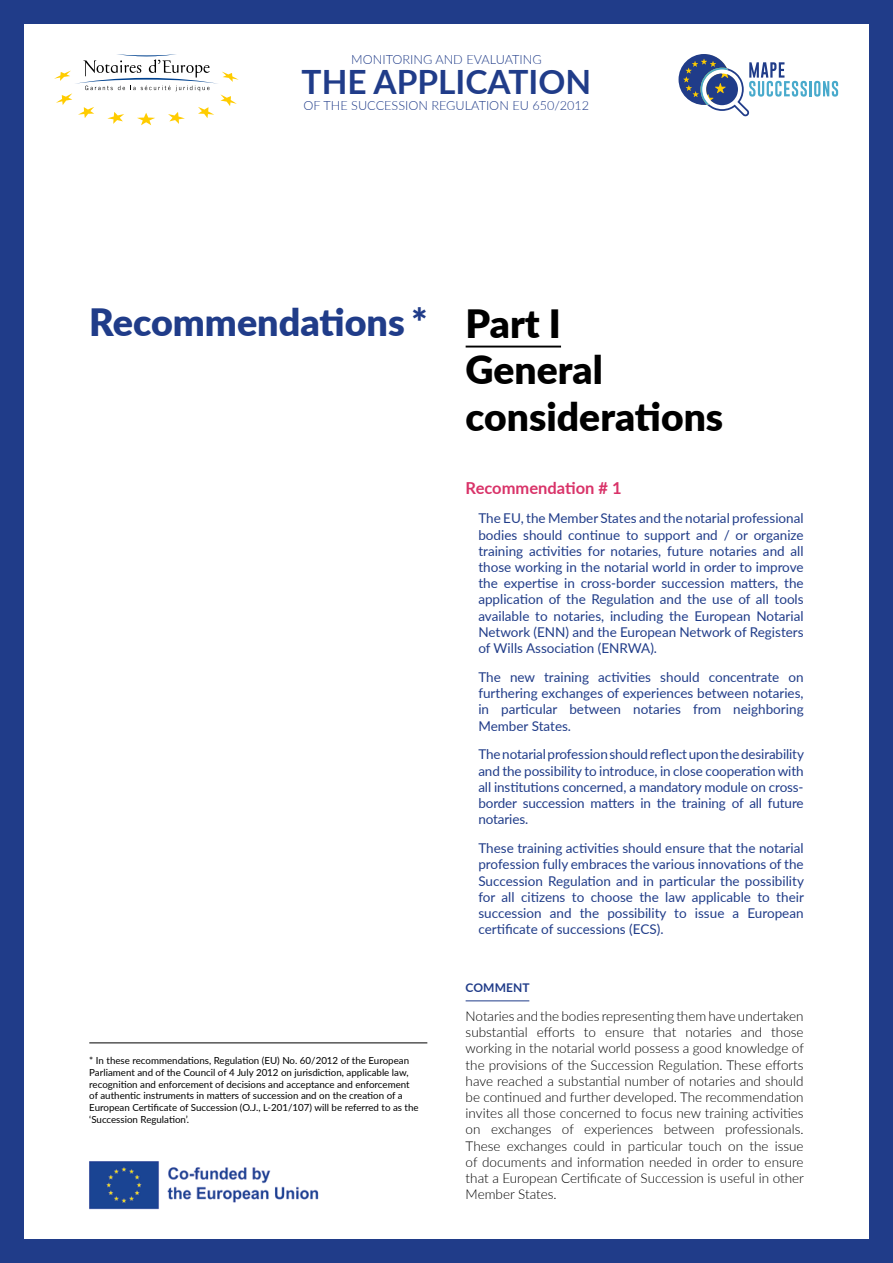
<style>
.page{position:relative;width:893px;height:1263px;background:#fff}
.page>*{position:absolute;margin:0;border:0;box-sizing:border-box;transform-origin:0 0}
.t1{font:900 39px/46.8px "Lato";color:#000}
.t2{font:900 37.65px "Lato";color:#203c89}
.t3{font:700 33.45px "Lato";color:#203c89}
.t4{font:700 16.5px "Lato";color:#d93369}
.t5{font:13.5px/16.2px "Lato";color:#203c89;text-align:justify}
.t6{font:300 13.5px/16.2px "Lato";color:#000;text-align:justify}
.t7{font:300 12.6px "Lato";color:#203c89}
.t8{font:700 12px "Lato";letter-spacing:.01em;color:#203c89}
.t9{font:9.75px/11.7px "Lato";color:#000}
</style>
<div class="page">
<div style="left:0;top:0;width:893px;height:24px;background:#203c89"></div>
<div style="left:0;top:1239px;width:893px;height:24px;background:#203c89"></div>
<div style="left:869px;top:0;width:24px;height:1263px;background:#203c89"></div>
<div style="left:0;top:0;width:24px;height:1263px;background:#203c89"></div>
<hr style="left:809px;top:81px;width:3px;height:15px;background:#49aacc">
<svg style="left:814px;top:81px;width:24px;height:16px"></svg>
<svg style="left:678px;top:54px;width:129px;height:62px"></svg>
<svg style="left:54px;top:54px;width:185px;height:71px"></svg>
<hr style="left:89px;top:1043px;width:338px;height:1px;background:#000">
<hr style="left:466px;top:346px;width:95px;height:1px;background:#000">
<hr style="left:466px;top:1000px;width:63px;height:1px;background:#203c89">
<img style="left:89px;top:1161px;width:230px;height:49px">
<p class="t7" style="left:351px;top:51px;width:192px">MONITORING AND EVALUATING</p>
<p class="t7" style="left:304px;top:97px;width:287px">OF THE SUCCESSION REGULATION EU 650/2012</p>
<h3 class="t3" style="left:302px;top:58px;width:291px">THE APPLICATION</h3>
<h2 class="t2" style="left:89px;top:294px;width:340px">Recommendations *</h2>
<p class="t9" style="left:89px;top:1054px;width:331px">* In these recommendations, Regulation (EU) No. 60/2012 of the European Parliament and of the Council of 4 July 2012 on jurisdiction, applicable law, recognition and enforcement of decisions and acceptance and enforcement of authentic instruments in matters of succession and on the creation of a European Certificate of Succession (O.J., L-201/107) will be referred to as the ‘Succession Regulation’.</p>
<h1 class="t1" style="left:466px;top:298px;width:259px">Part I<br>General considerations</h1>
<p class="t4" style="left:466px;top:476px;width:158px">Recommendation # 1</p>
<p class="t5" style="left:478px;top:510px;width:327px">The EU, the Member States and the notarial professional bodies should continue to support and / or organize training activities for notaries, future notaries and all those working in the notarial world in order to improve the expertise in cross-border succession matters, the application of the Regulation and the use of all tools available to notaries, including the European Notarial Network (ENN) and the European Network of Registers of Wills Association (ENRWA).</p>
<p class="t5" style="left:478px;top:668px;width:327px">The new training activities should concentrate on furthering exchanges of experiences between notaries, in particular between notaries from neighboring Member States.</p>
<p class="t5" style="left:478px;top:746px;width:327px">The notarial profession should reflect upon the desirability and the possibility to introduce, in close cooperation with all institutions concerned, a mandatory module on cross&shy;border succession matters in the training of all future notaries.</p>
<p class="t5" style="left:478px;top:840px;width:327px">These training activities should ensure that the notarial profession fully embraces the various innovations of the Succession Regulation and in particular the possibility for all citizens to choose the law applicable to their succession and the possibility to issue a European certificate of successions (ECS).</p>
<p class="t8" style="left:466px;top:979px;width:66px">COMMENT</p>
<p class="t6" style="left:466px;top:1007px;width:340px">Notaries and the bodies representing them have undertaken substantial efforts to ensure that notaries and those working in the notarial world possess a good knowledge of the provisions of the Succession Regulation. These efforts have reached a substantial number of notaries and should be continued and further developed. The recommendation invites all those concerned to focus new training activities on exchanges of experiences between professionals.<br>These exchanges could in particular touch on the issue of documents and information needed in order to ensure that a European Certificate of Succession is useful in other Member States.</p>
</div>
